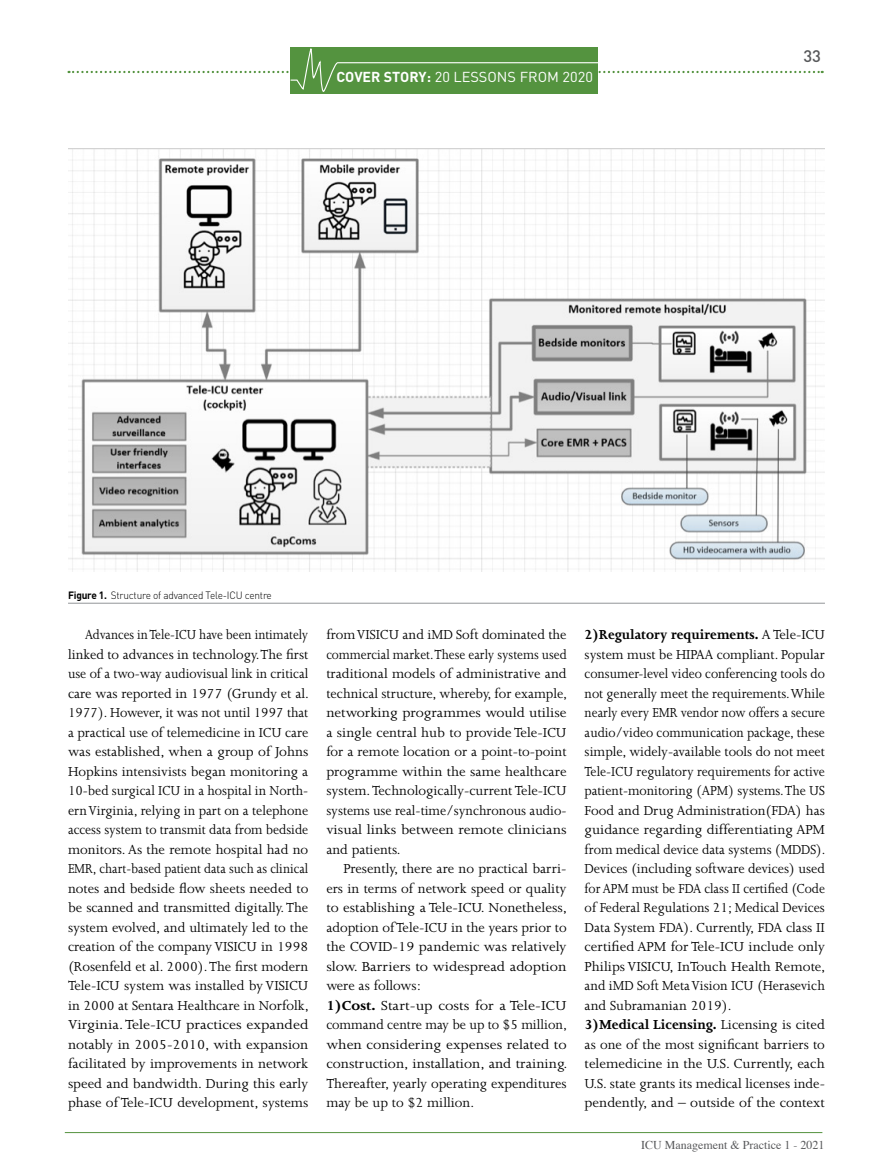
<style>
.page{position:relative;width:893px;height:1174px;background:#fff}
.page>*{position:absolute;margin:0;border:0;box-sizing:border-box;transform-origin:0 0}
.t1{font:500 16.5px "DIN";color:#58595b}
.t2{font:15px/19.5px "Joanna";color:#000}
.t3{font:15px/19.5px "Joanna";color:#000;text-align:justify;scale:.91 1}
.t4{font:14.25px "DIN";color:#fff}
.t5{font:12px "Times";color:#58595b}
.t6{font:300 10.5px "DIN Pro";letter-spacing:-.02em;color:#000;scale:.96 1}
.s1{font-weight:700}
</style>
<div class="page">
<hr style="left:65px;top:1132px;width:757px;height:1px;background:#54933f">
<div style="left:290px;top:47px;width:308px;height:47px;background:#54933f"></div>
<svg style="left:69px;top:48px;width:754px;height:44px"></svg>
<img style="left:68px;top:149px;width:757px;height:422px">
<hr style="left:68px;top:603px;width:757px;height:1px;background:#939598">
<p class="t4" style="left:336px;top:68px;width:258px"><span class="s1">COVER STORY:</span> 20 LESSONS FROM 2020</p>
<p class="t6" style="left:68px;top:587px;width:214px"><span class="s1">Figure 1.</span> Structure of advanced Tele-ICU centre</p>
<p class="t1" style="left:803px;top:46px;width:19px">33</p>
<p class="t3" style="left:68px;top:625px;width:266px;text-indent:17px">Advances in Tele-ICU have been intimately linked to advances in technology. The first use of a two-way audiovisual link in critical care was reported in 1977 (Grundy et al.<br>1977). However, it was not until 1997 that a practical use of telemedicine in ICU care was established, when a group of Johns Hopkins intensivists began monitoring a 10-bed surgical ICU in a hospital in North&shy;ern Virginia, relying in part on a telephone access system to transmit data from bedside monitors. As the remote hospital had no EMR, chart-based patient data such as clinical notes and bedside flow sheets needed to be scanned and transmitted digitally. The system evolved, and ultimately led to the creation of the company VISICU in 1998 (Rosenfeld et al. 2000). The first modern Tele-ICU system was installed by VISICU in 2000 at Sentara Healthcare in Norfolk, Virginia. Tele-ICU practices expanded notably in 2005-2010, with expansion facilitated by improvements in network speed and bandwidth. During this early phase of Tele-ICU development, systems</p>
<p class="t2" style="left:326px;top:625px;width:242px;text-align:justify">from VISICU and iMD Soft dominated the commercial market. These early systems used traditional models of administrative and technical structure, whereby, for example, networking programmes would utilise a single central hub to provide Tele-ICU for a remote location or a point-to-point programme within the same healthcare system. Technologically-current Tele-ICU systems use real-time/synchronous audio&shy;visual links between remote clinicians and patients.</p>
<p class="t2" style="left:326px;top:859px;width:242px;text-indent:17px">Presently, there are no practical barri&shy;ers in terms of network speed or quality to establishing a Tele-ICU. Nonetheless, adoption of Tele-ICU in the years prior to the COVID-19 pandemic was relatively slow. Barriers to widespread adoption were as follows:<br><span class="s1">1)Cost.</span> Start-up costs for a Tele-ICU command centre may be up to $5 million, when considering expenses related to construction, installation, and training.<br>Thereafter, yearly operating expenditures may be up to $2 million.</p>
<p class="t2" style="left:585px;top:625px;width:242px"><span class="s1">2)Regulatory requirements.</span> A Tele-ICU system must be HIPAA compliant. Popular consumer-level video conferencing tools do not generally meet the requirements. While nearly every EMR vendor now offers a secure audio/video communication package, these simple, widely-available tools do not meet Tele-ICU regulatory requirements for active patient-monitoring (APM) systems. The US Food and Drug Administration(FDA) has guidance regarding differentiating APM from medical device data systems (MDDS).<br>Devices (including software devices) used for APM must be FDA class II certified (Code of Federal Regulations 21; Medical Devices Data System FDA). Currently, FDA class II certified APM for Tele-ICU include only Philips VISICU, InTouch Health Remote, and iMD Soft Meta Vision ICU (Herasevich and Subramanian 2019).<br><span class="s1">3)Medical Licensing.</span> Licensing is cited as one of the most significant barriers to telemedicine in the U.S. Currently, each U.S. state grants its medical licenses inde&shy;pendently, and – outside of the context</p>
<p class="t5" style="left:641px;top:1134px;width:185px">ICU Management &amp; Practice 1 - 2021</p>
</div>
